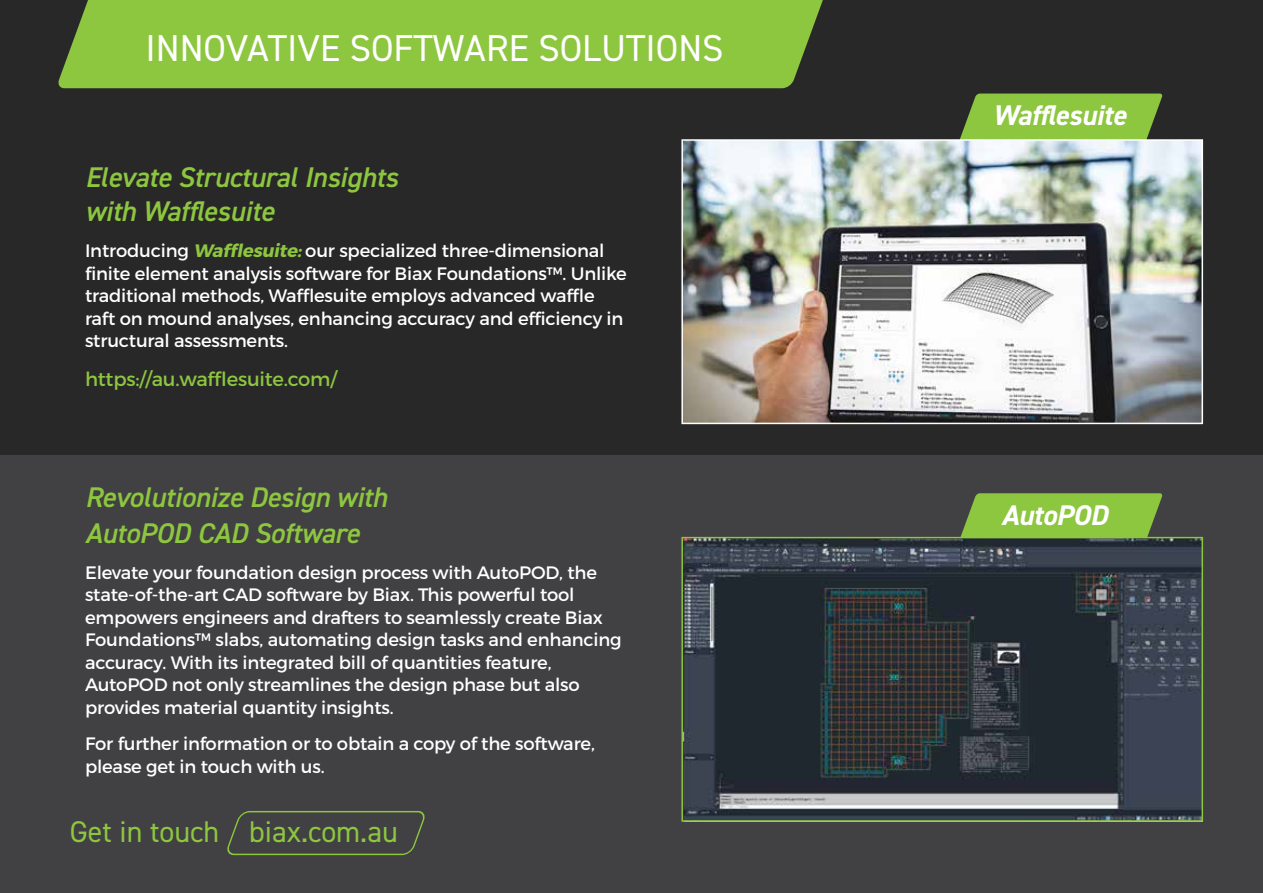
<style>
.page{position:relative;width:1263px;height:893px;background:#292829}
.page>*{position:absolute;margin:0;border:0;box-sizing:border-box;transform-origin:0 0}
.t1{font:37.5px "DIN2014";color:#fff}
.t2{font:30px "DIN2014";color:#8dc63f}
.t3{font:italic 600 28.5px/34.2px "DIN2014";letter-spacing:-.01em;color:#8dc63f}
.t4{font:italic 700 28.5px "DIN2014";letter-spacing:-.01em;color:#fff}
.t5{font:19.5px "Montserrat";letter-spacing:-.01em;color:#8dc63f}
.t6{font:18px/22.5px "Montserrat";letter-spacing:-.01em;color:#fff}
.s1{font-weight:700;font-style:italic;color:#8dc63f}
</style>
<div class="page">
<div style="left:0;top:455px;width:1263px;height:438px;background:#414042"></div>
<div style="left:58px;top:0;width:765px;height:88px;background:#8dc63f"></div>
<svg style="left:227px;top:811px;width:198px;height:45px"></svg>
<svg style="left:960px;top:94px;width:203px;height:45px;background:#84b93d"></svg>
<svg style="left:949px;top:493px;width:214px;height:44px;background:#82b43f"></svg>
<img style="left:684px;top:142px;width:516px;height:279px">
<div style="left:681px;top:139px;width:522px;height:285px;border:2px solid #fff"></div>
<img style="left:684px;top:540px;width:516px;height:279px">
<div style="left:681px;top:537px;width:522px;height:285px;border:2px solid #8dc63f"></div>
<h1 class="t1" style="left:145px;top:25px;width:580px">INNOVATIVE SOFTWARE SOLUTIONS</h1>
<h3 class="t3" style="left:85px;top:160px;width:314px">Elevate Structural Insights with Wafflesuite</h3>
<p class="t6" style="left:85px;top:240px;width:543px">Introducing <span class="s1">Wafflesuite:</span>our specialized three-dimensional finite element analysis software for Biax Foundations™. Unlike traditional methods, Wafflesuite employs advanced waffle raft on mound analyses, enhancing accuracy and efficiency in structural assessments.</p>
<p class="t5" style="left:85px;top:368px;width:253px">https://au.wafflesuite.com/</p>
<h3 class="t3" style="left:85px;top:478px;width:304px;line-height:36px">Revolutionize Design with<br>AutoPOD CAD Software</h3>
<p class="t6" style="left:85px;top:561px;width:538px">Elevate your foundation design process with AutoPOD, the state-of-the-art CAD software by Biax. This powerful tool empowers engineers and drafters to seamlessly create Biax Foundations™ slabs, automating design tasks and enhancing accuracy. With its integrated bill of quantities feature, AutoPOD not only streamlines the design phase but also provides material quantity insights.</p>
<p class="t6" style="left:85px;top:732px;width:511px">For further information or to obtain a copy of the software, please get in touch with us.</p>
<h2 class="t2" style="left:70px;top:813px;width:330px">Get in touch biax.com.au</h2>
<h3 class="t4" style="left:993px;top:97px;width:135px">Wafflesuite</h3>
<h3 class="t4" style="left:1001px;top:496px;width:108px">AutoPOD</h3>
</div>
